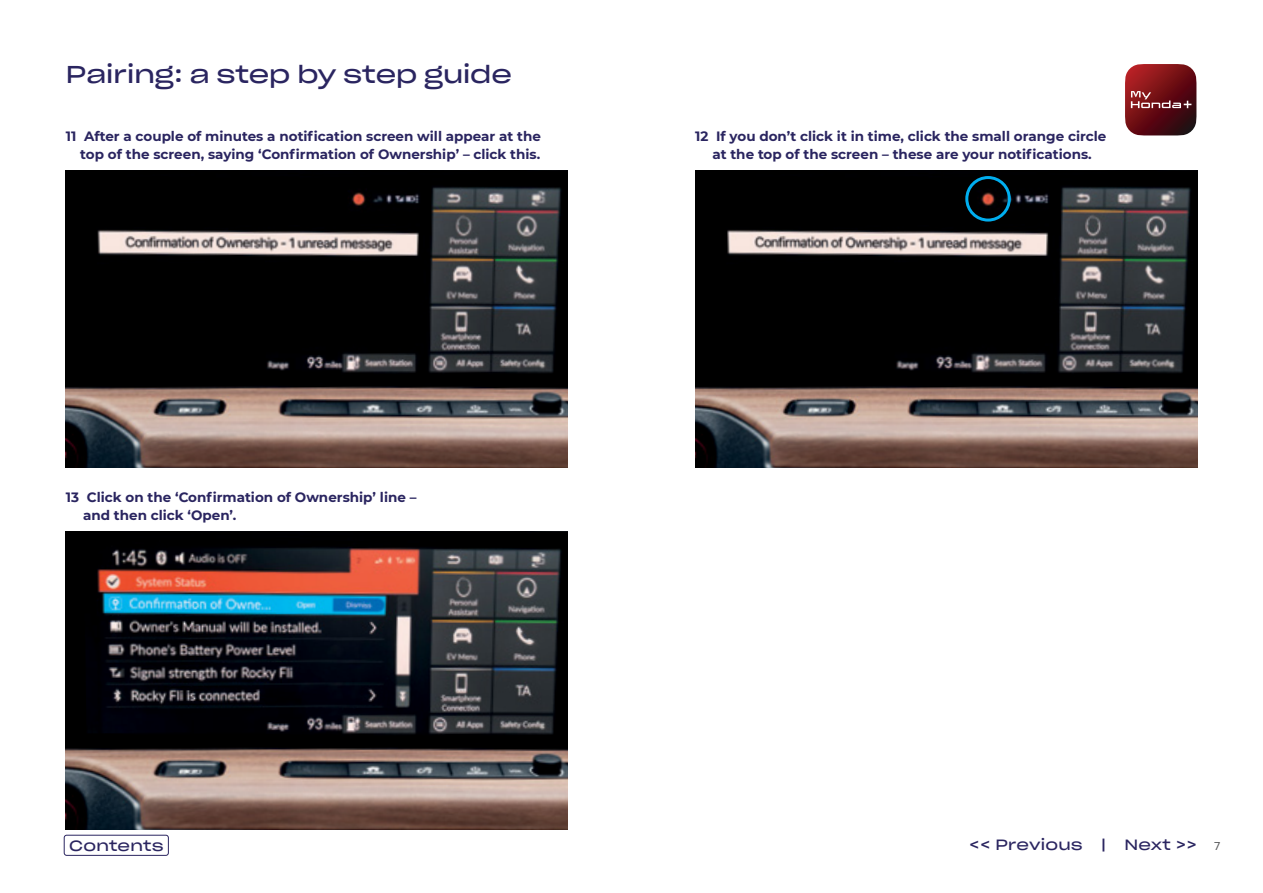
<style>
.page{position:relative;width:1263px;height:893px;background:#fff}
.page>*{position:absolute;margin:0;border:0;box-sizing:border-box;transform-origin:0 0}
.t1{font:24px "Sharp Grotesk Book 25";color:#2a2560}
.t2{font:14.7px "Sharp Grotesk Book 25";letter-spacing:.015em;color:#2a2560}
.t3{font:700 13.5px/18px "Montserrat";color:#2a2560;text-align:right}
.t4{font:12px "Proxima Nova";color:#58595b}
</style>
<div class="page">
<img style="left:66px;top:170px;width:502px;height:298px">
<img style="left:66px;top:531px;width:502px;height:298px">
<img style="left:695px;top:170px;width:502px;height:298px">
<svg style="left:1125px;top:64px;width:71px;height:71px;background:#772329"></svg>
<div style="left:965px;top:176px;width:46px;height:46px;border:3px solid #00aeef;border-radius:50%"></div>
<div style="left:64px;top:835px;width:105px;height:21px;border:1px solid #2a2560;border-radius:3px"></div>
<h1 class="t1" style="left:66px;top:54px;width:447px">Pairing: a step by step guide</h1>
<p class="t3" style="left:66px;top:126px;width:477px">11 After a couple of minutes a notification screen will appear at the top of the screen, saying ‘Confirmation of Ownership’ – click this.</p>
<p class="t3" style="left:695px;top:126px;width:412px;text-align:center">12 If you don’t click it in time, click the small orange circle at the top of the screen – these are your notifications.</p>
<p class="t3" style="left:83px;top:488px;width:335px;text-align:left;text-indent:-17px">13 Click on the ‘Confirmation of Ownership’ line – and then click ‘Open’.</p>
<p class="t2" style="left:69px;top:832px;width:96px">Contents</p>
<p class="t2" style="left:969px;top:832px;width:115px">&lt;&lt; Previous</p>
<p class="t2" style="left:1101px;top:832px;width:6px">|</p>
<p class="t2" style="left:1124px;top:832px;width:74px">Next &gt;&gt;</p>
<p class="t4" style="left:1214px;top:840px;width:8px">7</p>
</div>
